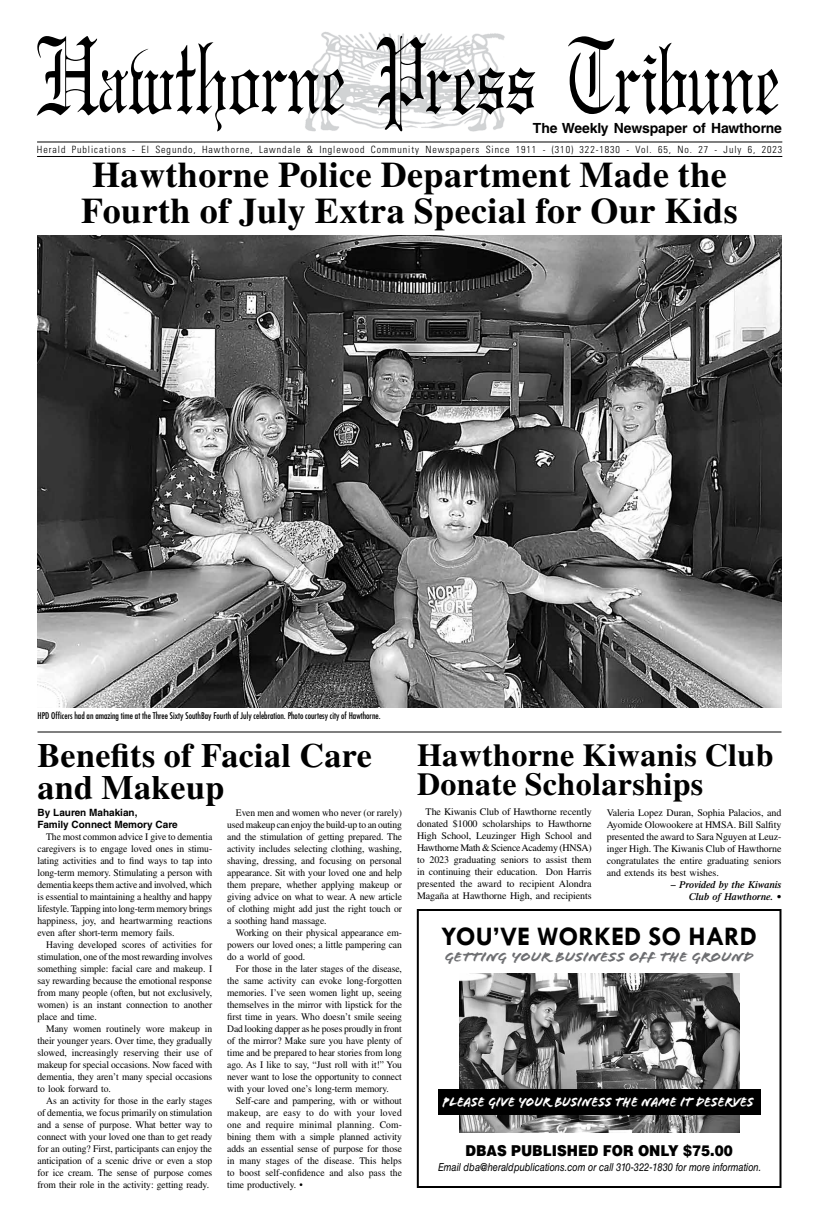
<style>
.page{position:relative;width:819px;height:1224px;background:#fff}
.page>*{position:absolute;margin:0;border:0;box-sizing:border-box;transform-origin:0 0}
.t1{font:100px "Gregorian";letter-spacing:-.01em;color:#000;scale:.78 1}
.t2{font:700 36px/36px "Times LT Std";letter-spacing:.01em;color:#000;text-align:center}
.t3{font:700 34px/32px "Times LT Std";letter-spacing:.01em;color:#000}
.t4{font:700 32px/29px "Times LT Std";letter-spacing:.01em;color:#000}
.t5{font:700 27px "Tw Cen";color:#000}
.t6{font:900 15px "Helvetica LT Std";color:#000;scale:.9 1}
.t7{font:14px "Flood Std";color:#fff;scale:.92 1}
.t8{font:14px "Flood Std";color:#6d6e71;scale:1.12 1}
.t9{font:700 14px "Helvetica LT Std";letter-spacing:-.01em;color:#000}
.t10{font:italic 11px "Helvetica LT Std";color:#000;scale:.85 1}
.t11{font:10px/12px "Times LT Std";letter-spacing:-.005em;color:#000;text-align:justify;scale:.96 1}
.t12{font:10px/12px "Times LT Std";letter-spacing:-.005em;color:#000;text-align:justify}
.t13{font:300 condensed 10px "Univers LT Std";letter-spacing:.095em;color:#000}
.t14{font:700 10px/12px "Helvetica LT Std";color:#000}
.t15{font:italic 600 10px/12px "Times LT Std";letter-spacing:-.01em;color:#000;text-align:right}
.t16{font:condensed 9px "Futura Std";color:#000}
</style>
<div class="page">
<img style="left:305px;top:32px;width:200px;height:100px">
<hr style="left:37px;top:141px;width:745px;height:1px;background:#000">
<hr style="left:37px;top:156px;width:745px;height:1px;background:#000">
<div style="left:417px;top:909px;width:365px;height:279px;border:2px solid #000"></div>
<img style="left:459px;top:973px;width:280px;height:159px">
<div style="left:438px;top:1089px;width:322px;height:25px;background:#000"></div>
<img style="left:37px;top:235px;width:745px;height:473px">
<hr style="left:37px;top:732px;width:745px;height:1px;background:#000">
<h1 class="t1" style="left:36px;top:22px;width:956px">Hawthorne Press Tribune</h1>
<p class="t13" style="left:37px;top:143px;width:747px">Herald Publications - El Segundo, Hawthorne, Lawndale &amp; Inglewood Community Newspapers Since 1911 - (310) 322-1830 - Vol. 65, No. 27 - July 6, 2023</p>
<h3 class="t9" style="left:533px;top:119px;width:251px">The Weekly Newspaper of Hawthorne</h3>
<h2 class="t2" style="left:81px;top:156px;width:658px">Hawthorne Police Department Made the<br>Fourth of July Extra Special for Our Kids</h2>
<p class="t16" style="left:37px;top:711px;width:345px">HPD Officers had an amazing time at the Three Sixty SouthBay Fourth of July celebration. Photo courtesy city of Hawthorne.</p>
<h3 class="t3" style="left:37px;top:739px;width:336px">Benefits of Facial Care and Makeup</h3>
<p class="t14" style="left:37px;top:806px;width:142px">By Lauren Mahakian,<br>Family Connect Memory Care</p>
<p class="t11" style="left:37px;top:830px;width:184px;text-indent:9px">The most common advice I give to dementia caregivers is to engage loved ones in stimu&shy;lating activities and to find ways to tap into long-term memory. Stimulating a person with dementia keeps them active and involved, which is essential to maintaining a healthy and happy lifestyle. Tapping into long-term memory brings happiness, joy, and heartwarming reactions even after short-term memory fails.</p>
<p class="t11" style="left:37px;top:938px;width:184px;text-indent:9px">Having developed scores of activities for stimulation, one of the most rewarding involves something simple: facial care and makeup. I say rewarding because the emotional response from many people (often, but not exclusively, women) is an instant connection to another place and time.</p>
<p class="t11" style="left:37px;top:1022px;width:184px;text-indent:9px">Many women routinely wore makeup in their younger years. Over time, they gradually slowed, increasingly reserving their use of makeup for special occasions. Now faced with dementia, they aren’t many special occasions to look forward to.</p>
<p class="t11" style="left:37px;top:1094px;width:184px;text-indent:9px">As an activity for those in the early stages of dementia, we focus primarily on stimulation and a sense of purpose. What better way to connect with your loved one than to get ready for an outing? First, participants can enjoy the anticipation of a scenic drive or even a stop for ice cream. The sense of purpose comes from their role in the activity: getting ready.</p>
<p class="t11" style="left:227px;top:806px;width:184px;text-indent:9px">Even men and women who never (or rarely) used makeup can enjoy the build-up to an outing and the stimulation of getting prepared. The activity includes selecting clothing, washing, shaving, dressing, and focusing on personal appearance. Sit with your loved one and help them prepare, whether applying makeup or giving advice on what to wear. A new article of clothing might add just the right touch or a soothing hand massage.</p>
<p class="t11" style="left:227px;top:926px;width:184px;text-indent:9px">Working on their physical appearance em&shy;powers our loved ones; a little pampering can do a world of good.</p>
<p class="t11" style="left:227px;top:962px;width:184px;text-indent:9px">For those in the later stages of the disease, the same activity can evoke long-forgotten memories. I’ve seen women light up, seeing themselves in the mirror with lipstick for the first time in years. Who doesn’t smile seeing Dad looking dapper as he poses proudly in front of the mirror? Make sure you have plenty of time and be prepared to hear stories from long ago. As I like to say, “Just roll with it!” You never want to lose the opportunity to connect with your loved one’s long-term memory.</p>
<p class="t11" style="left:227px;top:1094px;width:184px;text-indent:9px">Self-care and pampering, with or without makeup, are easy to do with your loved one and require minimal planning. Com&shy;bining them with a simple planned activity adds an essential sense of purpose for those in many stages of the disease. This helps to boost self-confidence and also pass the time productively. •</p>
<h3 class="t4" style="left:417px;top:740px;width:358px">Hawthorne Kiwanis Club<br>Donate Scholarships</h3>
<p class="t12" style="left:417px;top:805px;width:176px;text-indent:9px">The Kiwanis Club of Hawthorne recently donated $1000 scholarships to Hawthorne High School, Leuzinger High School and Hawthorne Math &amp; Science Academy (HNSA) to 2023 graduating seniors to assist them in continuing their education. Don Harris presented the award to recipient Alondra Magaña at Hawthorne High, and recipients</p>
<p class="t12" style="left:607px;top:806px;width:176px">Valeria Lopez Duran, Sophia Palacios, and Ayomide Olowookere at HMSA. Bill Salfity presented the award to Sara Nguyen at Leuz&shy;inger High. The Kiwanis Club of Hawthorne congratulates the entire graduating seniors and extends its best wishes.</p>
<p class="t15" style="left:671px;top:878px;width:112px">– Provided by the Kiwanis<br>Club of Hawthorne. •</p>
<h3 class="t5" style="left:441px;top:920px;width:317px">YOU’VE WORKED SO HARD</h3>
<h3 class="t8" style="left:445px;top:949px;width:277px">getting your business off the ground</h3>
<h3 class="t7" style="left:443px;top:1094px;width:340px">Please give your business the name it deserves</h3>
<h3 class="t6" style="left:466px;top:1140px;width:298px">DBAS PUBLISHED FOR ONLY $75.00</h3>
<p class="t10" style="left:438px;top:1161px;width:382px">Email dba@heraldpublications.com or call 310-322-1830 for more information.</p>
</div>
